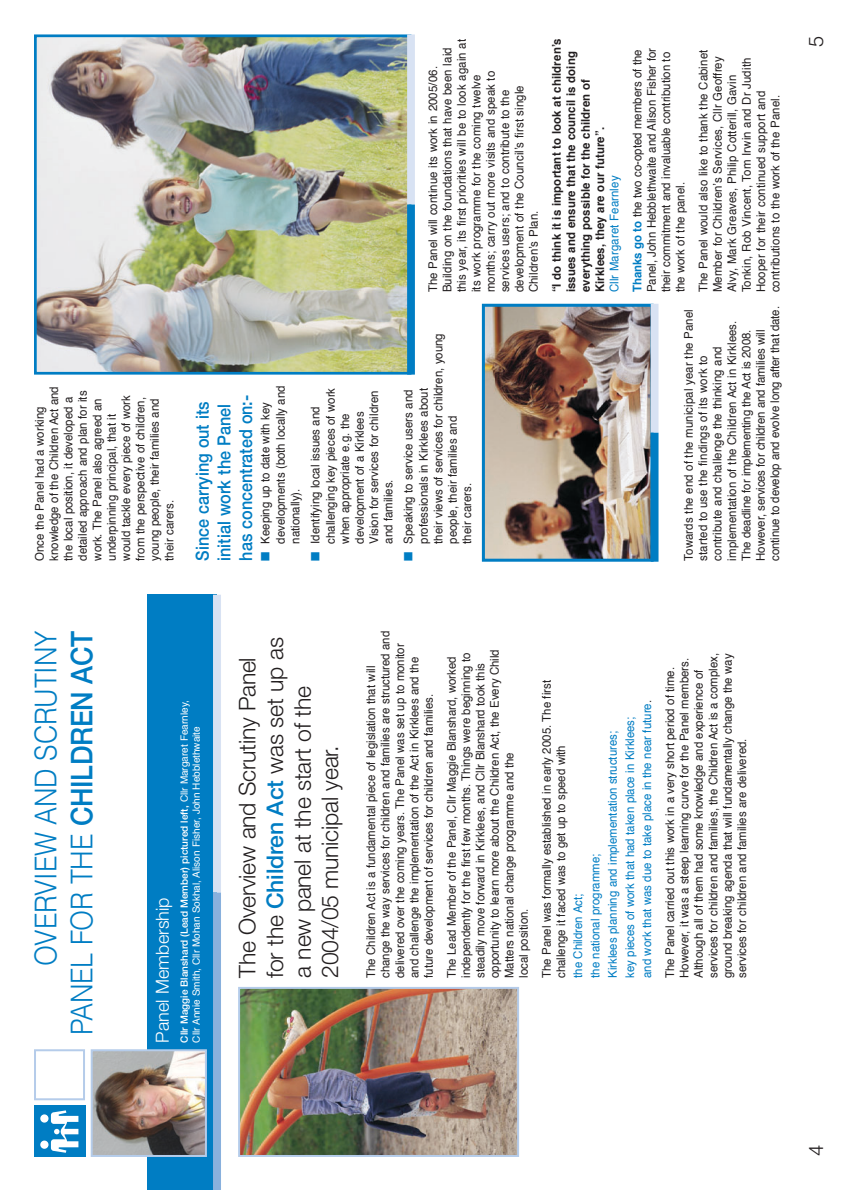
<style>
.page{position:relative;width:842px;height:1190px;background:#fff}
.page>*{position:absolute;margin:0;border:0;box-sizing:border-box;transform-origin:0 0}
.t1{font:300 30px/36px "Helvetica";letter-spacing:-.01em;color:#007dc3;text-align:right;scale:.9 1}
.t2{font:300 23px/27.6px "Helvetica Neue";letter-spacing:-.01em;color:#231f20}
.t3{font:300 20px "Helvetica";color:#231f20}
.t4{font:500 18px/21.6px "Helvetica Neue";color:#007dc3;scale:.9 1}
.t5{font:300 18px "Helvetica Neue";color:#fff}
.t6{font:12px/14.4px "Helvetica";color:#231f20;scale:.95 1}
.t7{font:12px/17.2px "Helvetica";color:#007dc3;scale:.95 1}
.t8{font:700 12px/14.4px "Helvetica";letter-spacing:.01em;color:#231f20;scale:.95 1}
.t9{font:500 10px "Helvetica Neue";color:#fff}
.t10{font:10px "Helvetica";color:#fff}
.s1{color:#007dc3}
.s2{font-weight:700;color:#007dc3}
.s3{font-family:"Helvetica Neue";font-weight:500}
.s4{font-weight:500;color:#007dc3}
.s5{font-family:"Helvetica";font-weight:400}
.s6{color:#231f20}
</style>
<div class="page">
<div style="left:34px;top:1106px;width:51px;height:51px;background:#007dc3"></div>
<div style="left:40px;top:1141px;width:9px;height:8px;background:#fff;border-radius:50%"></div>
<svg style="left:40px;top:1114px;width:9px;height:9px"></svg>
<svg style="left:51px;top:1110px;width:27px;height:43px"></svg>
<div style="left:34px;top:1049px;width:51px;height:51px;border:2px solid #b5ccea"></div>
<div style="left:147px;top:595px;width:70px;height:595px;background:#007dc3"></div>
<img style="left:94px;top:1052px;width:110px;height:102px">
<div style="left:91px;top:1049px;width:116px;height:108px;border:2px solid #b5ccea"></div>
<div style="left:213px;top:892px;width:8px;height:298px;background:#88b0dd"></div>
<div style="left:213px;top:595px;width:8px;height:297px;background:#d8e2f3"></div>
<img style="left:241px;top:990px;width:275px;height:164px">
<div style="left:238px;top:987px;width:281px;height:170px;border:2px solid #b5ccea"></div>
<img style="left:38px;top:38px;width:369px;height:333px">
<div style="left:34px;top:34px;width:377px;height:341px;border:3px solid #007dc3"></div>
<div style="left:407px;top:34px;width:8px;height:171px;background:#d8e2f3"></div>
<div style="left:407px;top:205px;width:8px;height:170px;background:#007dc3"></div>
<img style="left:486px;top:308px;width:164px;height:250px">
<div style="left:482px;top:304px;width:172px;height:258px;border:3px solid #007dc3"></div>
<div style="left:651px;top:304px;width:8px;height:129px;background:#d8e2f3"></div>
<div style="left:651px;top:433px;width:8px;height:129px;background:#007dc3"></div>
<p class="t6" style="left:33px;top:561px;width:185px;rotate:-90deg">Once the Panel had a working knowledge of the Children Act and the local position, it developed a detailed approach and plan for its work. The Panel also agreed an underpinning principal, that it would tackle every piece of work from the perspective of children, young people, their families and their carers.</p>
<h3 class="t4" style="left:193px;top:561px;width:186px;rotate:-90deg">Since carrying out its initial work the Panel has concentrated on:-</h3>
<p class="t6" style="left:259px;top:544px;width:168px;line-height:14.9px;text-indent:-17px;rotate:-90deg"><span class="s1">■</span> Keeping up to date with key developments (both locally and nationally).</p>
<p class="t6" style="left:309px;top:544px;width:165px;text-indent:-17px;rotate:-90deg"><span class="s1">■</span> Identifying local issues and challenging key pieces of work when appropriate e.g. the development of a Kirklees<br>Vision for services for children and families.</p>
<p class="t6" style="left:427px;top:292px;width:268px;rotate:-90deg">The Panel will continue its work in 2005/06.<br>Building on the foundations that have been laid this year, its first priorities will be to look again at its work programme for the coming twelve months; carry out more visits and speak to services users; and to contribute to the development of the Council’s first single Children’s Plan.</p>
<p class="t8" style="left:550px;top:292px;width:269px;rotate:-90deg">“I do think it is important to look at children’s issues and ensure that the council is doing everything possible for the children of Kirklees, they are our future”.</p>
<p class="t6" style="left:604px;top:292px;width:258px;line-height:22.9px;rotate:-90deg"><span class="s1">Cllr Margaret Fearnley<br></span><span class="s2">Thanks go to</span> the two co-opted members of the</p>
<p class="t6" style="left:645px;top:292px;width:259px;rotate:-90deg">Panel, John Hebblethwaite and Alison Fisher for their commitment and invaluable contribution to the work of the panel.</p>
<p class="t6" style="left:697px;top:292px;width:257px;rotate:-90deg">The Panel would also like to thank the Cabinet Member for Children’s Services, Cllr Geoffrey Alvy, Mark Greaves, Philip Cotterill, Gavin Tonkin, Rob Vincent, Tom Irwin and Dr Judith Hooper for their continued support and contributions to the work of the Panel.</p>
<p class="t6" style="left:402px;top:544px;width:223px;line-height:14.7px;text-indent:-17px;rotate:-90deg"><span class="s1">■</span> Speaking to service users and professionals in Kirklees about<br>their views of services for children, young people, their families and<br>their carers.</p>
<p class="t6" style="left:682px;top:561px;width:269px;rotate:-90deg">Towards the end of the municipal year the Panel started to use the findings of its work to contribute and challenge the thinking and implementation of the Children Act in Kirklees.<br>The deadline for implementing the Act is 2008.<br>However, services for children and families will continue to develop and evolve long after that date.</p>
<h3 class="t3" style="left:809px;top:47px;width:13px;rotate:-90deg">5</h3>
<h1 class="t1" style="left:31px;top:1035px;width:451px;rotate:-90deg">OVERVIEW AND SCRUTINY<br>PANEL FOR THE <span class="s3">CHILDREN ACT</span></h1>
<h2 class="t2" style="left:236px;top:978px;width:342px;rotate:-90deg">The Overview and Scrutiny Panel for the <span class="s4">Children Act</span> was set up as a new panel at the start of the<br>2004/05 municipal year.</h2>
<p class="t6" style="left:365px;top:978px;width:367px;rotate:-90deg">The Children Act is a fundamental piece of legislation that will change the way services for children and families are structured and delivered over the coming years. The Panel was set up to monitor and challenge the implementation of the Act in Kirklees and the future development of services for children and families.</p>
<p class="t9" style="left:181px;top:1043px;width:344px;rotate:-90deg">Cllr Maggie Blanshard (Lead Member) pictured left, <span class="s5">Cllr Margaret Fearnley,</span></p>
<p class="t10" style="left:192px;top:1043px;width:318px;rotate:-90deg">Cllr Annie Smith, Cllr Mohan Sokhal, Alison Fisher, John Hebblethwaite</p>
<h3 class="t5" style="left:156px;top:1043px;width:147px;rotate:-90deg">Panel Membership</h3>
<p class="t6" style="left:445px;top:978px;width:348px;rotate:-90deg">The Lead Member of the Panel, Cllr Maggie Blanshard, worked independently for the first few months. Things were beginning to steadily move forward in Kirklees, and Cllr Blanshard took this opportunity to learn more about the Children Act, the Every Child Matters national change programme and the<br>local position.</p>
<p class="t6" style="left:540px;top:978px;width:315px;rotate:-90deg">The Panel was formally established in early 2005. The first challenge it faced was to get up to speed with</p>
<p class="t7" style="left:570px;top:978px;width:294px;rotate:-90deg">the Children Act;<br>the national programme;<br>Kirklees planning and implementation structures;<br>key pieces of work that had taken place in Kirklees; and work that was due to take place in the near future<span class="s6">.</span></p>
<p class="t6" style="left:664px;top:978px;width:343px;rotate:-90deg">The Panel carried out this work in a very short period of time.<br>However, it was a steep learning curve for the Panel members.<br>Although all of them had some knowledge and experience of services for children and families, the Children Act is a complex, ground breaking agenda that will fundamentally change the way services for children and families are delivered.</p>
<h3 class="t3" style="left:809px;top:1156px;width:13px;rotate:-90deg">4</h3>
</div>
